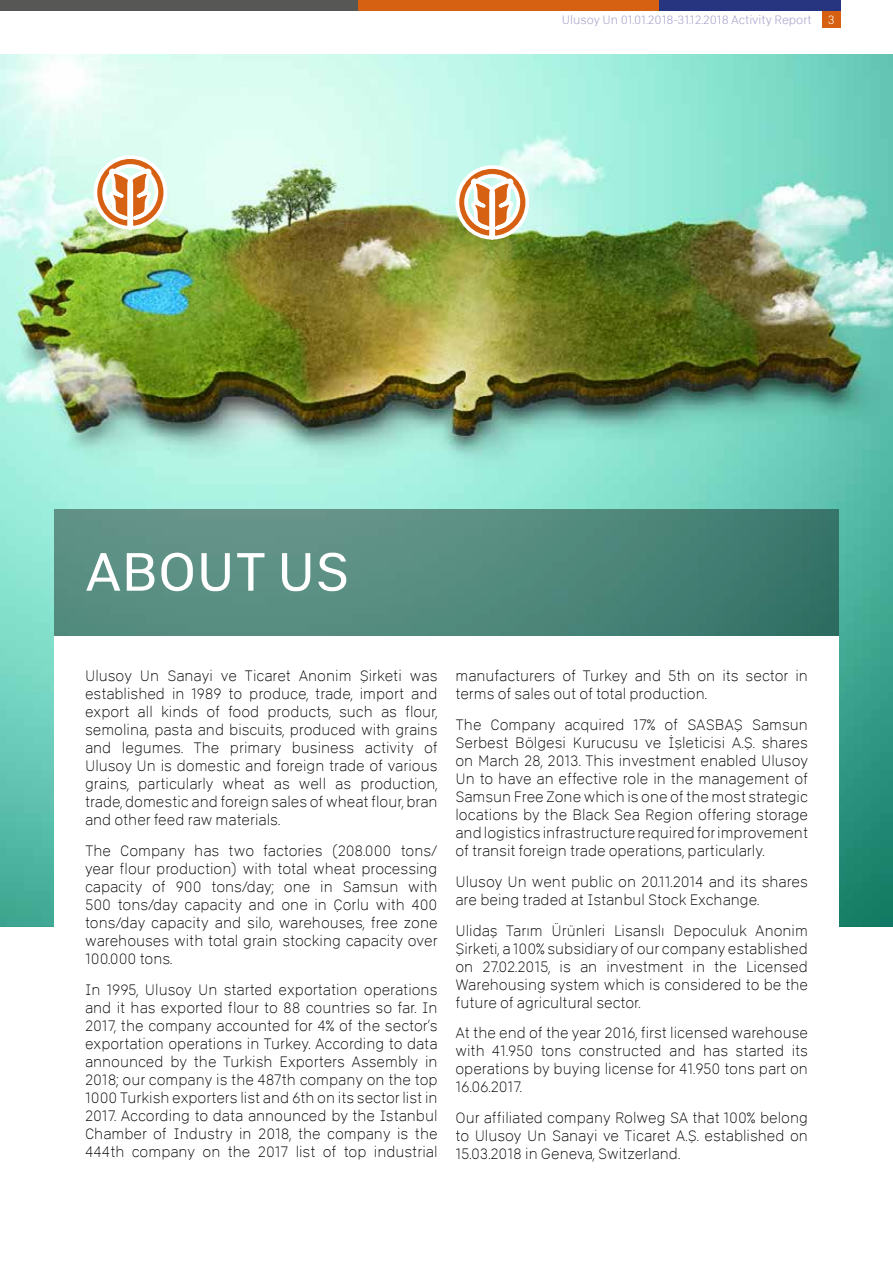
<style>
.page{position:relative;width:893px;height:1263px;background:#fff}
.page>*{position:absolute;margin:0;border:0;box-sizing:border-box;transform-origin:0 0}
.t1{font:54.75px "Abitare Sans 300 wt";color:#fff}
.t2{font:15px/18px "Abitare Sans 0 wt";color:#000;text-align:justify}
.t3{font:12px "Abitare Sans 100 wt";color:#a6a2ca}
.t4{font:12px "Abitare Sans 100 wt";color:#fff}
</style>
<div class="page">
<img style="left:0;top:54px;width:893px;height:872px">
<svg style="left:54px;top:509px;width:785px;height:127px;background:#51887c"></svg>
<div style="left:54px;top:636px;width:785px;height:627px;background:#fff"></div>
<div style="left:822px;top:5px;width:18px;height:23px;background:#d76113"></div>
<div style="left:659px;top:0;width:181px;height:11px;background:#273580"></div>
<div style="left:358px;top:0;width:301px;height:11px;background:#d76113"></div>
<div style="left:0;top:0;width:358px;height:11px;background:#575756"></div>
<svg style="left:84px;top:153px;width:92px;height:80px"></svg>
<svg style="left:446px;top:163px;width:92px;height:80px"></svg>
<p class="t3" style="left:562px;top:13px;width:251px">Ulusoy Un 01.01.2018-31.12.2018 Activity Report</p>
<p class="t4" style="left:828px;top:13px;width:8px">3</p>
<h1 class="t1" style="left:85px;top:540px;width:266px">ABOUT US</h1>
<p class="t2" style="left:85px;top:667px;width:354px">Ulusoy Un Sanayi ve Ticaret Anonim Şirketi was established in 1989 to produce, trade, import and export all kinds of food products, such as flour, semolina, pasta and biscuits, produced with grains and legumes. The primary business activity of Ulusoy Un is domestic and foreign trade of various grains, particularly wheat as well as production, trade, domestic and foreign sales of wheat flour, bran and other feed raw materials.</p>
<p class="t2" style="left:85px;top:841px;width:354px">The Company has two factories (208.000 tons/ year flour production) with total wheat processing capacity of 900 tons/day; one in Samsun with 500 tons/day capacity and one in Çorlu with 400 tons/day capacity and silo, warehouses, free zone warehouses with total grain stocking capacity over 100.000 tons.</p>
<p class="t2" style="left:85px;top:980px;width:354px">In 1995, Ulusoy Un started exportation operations and it has exported flour to 88 countries so far. In 2017, the company accounted for 4% of the sector’s exportation operations in Turkey. According to data announced by the Turkish Exporters Assembly in 2018; our company is the 487th company on the top 1000 Turkish exporters list and 6th on its sector list in 2017. According to data announced by the Istanbul Chamber of Industry in 2018, the company is the 444th company on the 2017 list of top industrial</p>
<p class="t2" style="left:455px;top:667px;width:354px">manufacturers of Turkey and 5th on its sector in terms of sales out of total production.</p>
<p class="t2" style="left:455px;top:715px;width:354px">The Company acquired 17% of SASBAŞ Samsun Serbest Bölgesi Kurucusu ve İşleticisi A.Ş. shares on March 28, 2013. This investment enabled Ulusoy Un to have an effective role in the management of Samsun Free Zone which is one of the most strategic locations by the Black Sea Region offering storage and logistics infrastructure required for improvement of transit foreign trade operations, particularly.</p>
<p class="t2" style="left:455px;top:872px;width:354px">Ulusoy Un went public on 20.11.2014 and its shares are being traded at Istanbul Stock Exchange.</p>
<p class="t2" style="left:455px;top:921px;width:354px">Ulidaş Tarım Ürünleri Lisanslı Depoculuk Anonim Şirketi, a 100% subsidiary of our company established on 27.02.2015, is an investment in the Licensed Warehousing system which is considered to be the future of agricultural sector.</p>
<p class="t2" style="left:455px;top:1024px;width:354px">At the end of the year 2016, first licensed warehouse with 41.950 tons constructed and has started its operations by buying license for 41.950 tons part on 16.06.2017.</p>
<p class="t2" style="left:455px;top:1108px;width:354px">Our affiliated company Rolweg SA that 100% belong to Ulusoy Un Sanayi ve Ticaret A.Ş. established on 15.03.2018 in Geneva, Switzerland.</p>
</div>
